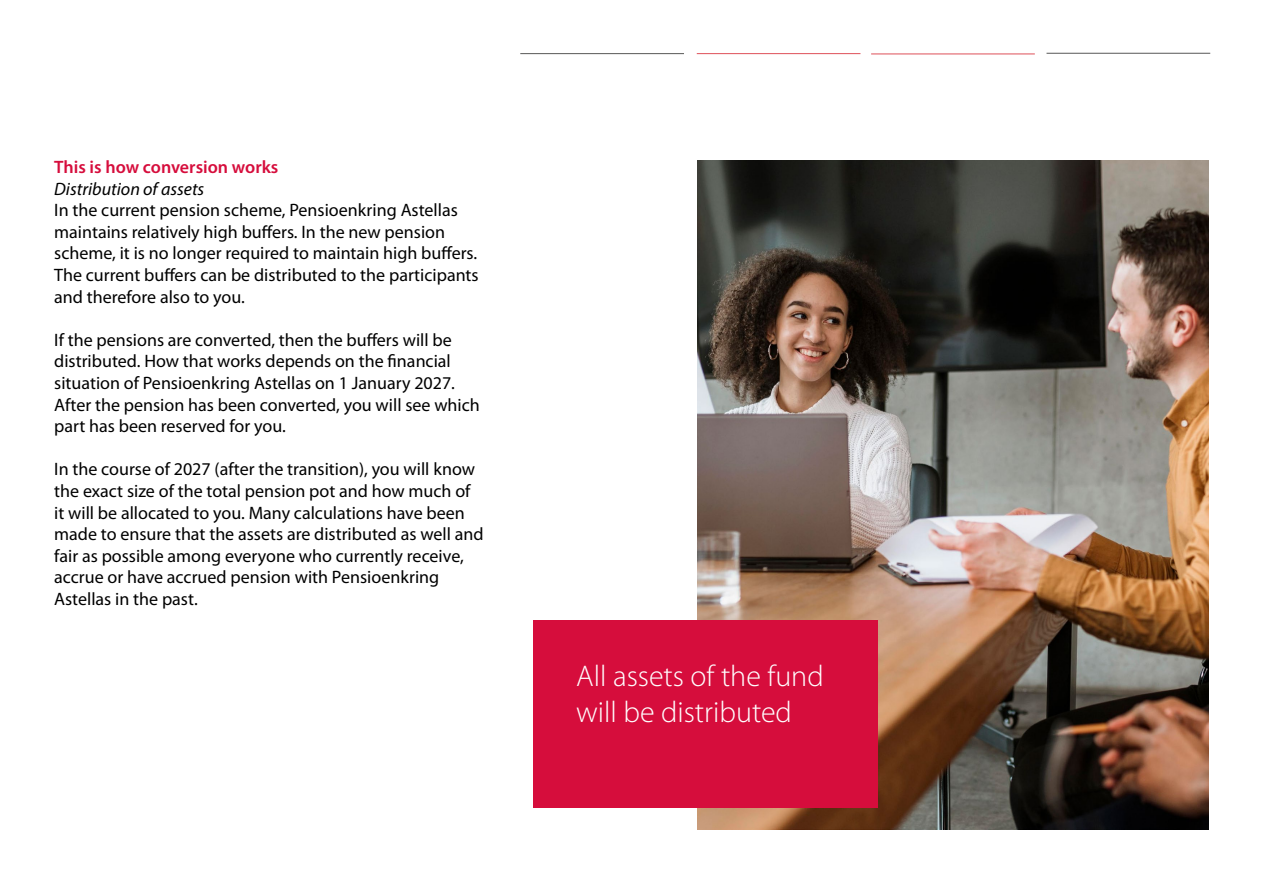
<style>
.page{position:relative;width:1263px;height:893px;background:#fff}
.page>*{position:absolute;margin:0;border:0;box-sizing:border-box;transform-origin:0 0}
.t1{font:300 30px/36px "Myriad Pro";color:#fff}
.t2{font:18px/21.6px "Myriad Pro";color:#000}
.t3{font:600 18px "Myriad Pro";color:#d60d3c}
.t4{font:italic 18px "Myriad Pro";color:#000}
</style>
<div class="page">
<img style="left:697px;top:160px;width:511px;height:669px">
<div style="left:534px;top:621px;width:344px;height:187px;background:#d60d3c"></div>
<hr style="left:1046px;top:53px;width:164px;height:1px;background:#575756">
<hr style="left:871px;top:54px;width:164px;height:1px;background:#de5059">
<hr style="left:520px;top:53px;width:164px;height:1px;background:#575756">
<hr style="left:697px;top:53px;width:163px;height:1px;background:#de5059">
<p class="t3" style="left:54px;top:155px;width:226px">This is how conversion works</p>
<p class="t4" style="left:54px;top:177px;width:152px">Distribution of assets</p>
<p class="t2" style="left:54px;top:199px;width:426px">In the current pension scheme, Pensioenkring Astellas maintains relatively high buffers. In the new pension scheme, it is no longer required to maintain high buffers.<br>The current buffers can be distributed to the participants and therefore also to you.</p>
<p class="t2" style="left:54px;top:329px;width:427px">If the pensions are converted, then the buffers will be distributed. How that works depends on the financial situation of Pensioenkring Astellas on 1 January 2027.<br>After the pension has been converted, you will see which part has been reserved for you.</p>
<p class="t2" style="left:54px;top:458px;width:431px">In the course of 2027 (after the transition), you will know the exact size of the total pension pot and how much of it will be allocated to you. Many calculations have been made to ensure that the assets are distributed as well and fair as possible among everyone who currently receive, accrue or have accrued pension with Pensioenkring Astellas in the past.</p>
<h1 class="t1" style="left:576px;top:658px;width:249px">All assets of the fund will be distributed</h1>
</div>
